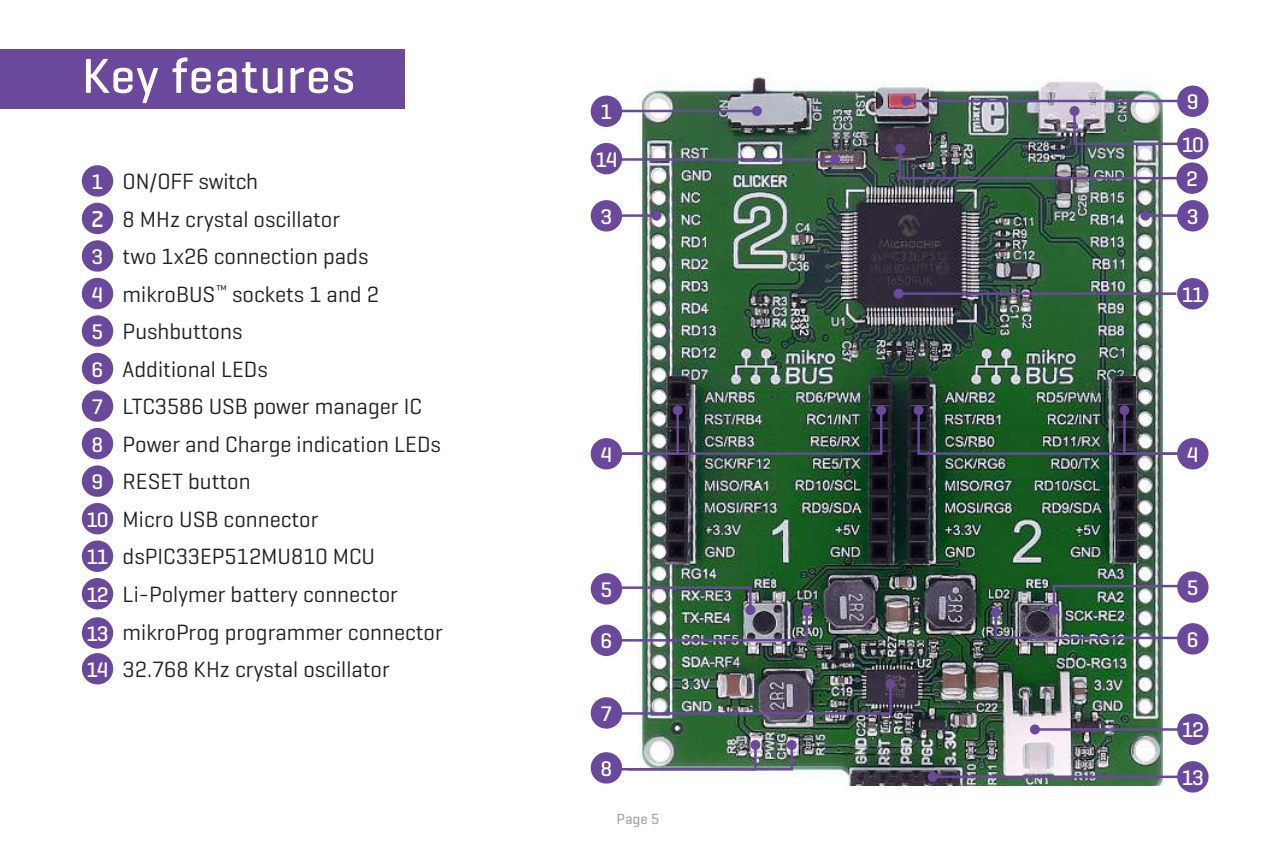
<style>
.page{position:relative;width:1276px;height:851px;background:#fff}
.page>*{position:absolute;margin:0;border:0;box-sizing:border-box;transform-origin:0 0}
.t1{font:500 50px "Geogrotesque";letter-spacing:.02em;color:#fff}
.t2{font:22.5px/37.5px "Geogrotesque";color:#221f1f}
.t3{font:500 21.5px/42.5px "Geogrotesque";letter-spacing:-.07em;color:#fff}
.t4{font:500 15px "Geogrotesque";color:#a7a9ab}
.s1{font-weight:500;font-size:21.5px;color:#fff}
.s2{font-family:"Neo Sans";font-weight:500;font-size:21.5px;color:#fff}
</style>
<div class="page">
<div style="left:82px;top:165px;width:31px;height:32px;background:#6a499d;border-radius:50%"></div>
<div style="left:82px;top:203px;width:31px;height:31px;background:#6a499d;border-radius:50%"></div>
<div style="left:82px;top:240px;width:31px;height:32px;background:#6a499d;border-radius:50%"></div>
<div style="left:82px;top:278px;width:31px;height:31px;background:#6a499d;border-radius:50%"></div>
<div style="left:82px;top:315px;width:31px;height:32px;background:#6a499d;border-radius:50%"></div>
<div style="left:82px;top:353px;width:31px;height:31px;background:#6a499d;border-radius:50%"></div>
<div style="left:82px;top:390px;width:31px;height:32px;background:#6a499d;border-radius:50%"></div>
<div style="left:82px;top:428px;width:31px;height:31px;background:#6a499d;border-radius:50%"></div>
<div style="left:82px;top:465px;width:31px;height:32px;background:#6a499d;border-radius:50%"></div>
<div style="left:82px;top:503px;width:31px;height:31px;background:#6a499d;border-radius:50%"></div>
<div style="left:82px;top:540px;width:31px;height:32px;background:#6a499d;border-radius:50%"></div>
<div style="left:82px;top:578px;width:31px;height:31px;background:#6a499d;border-radius:50%"></div>
<div style="left:82px;top:617px;width:31px;height:31px;background:#6a499d;border-radius:50%"></div>
<div style="left:82px;top:653px;width:31px;height:31px;background:#6a499d;border-radius:50%"></div>
<img style="left:638px;top:77px;width:524px;height:708px">
<div style="left:0;top:50px;width:405px;height:59px;background:#6a499d"></div>
<hr style="left:613px;top:110px;width:144px;height:2px;background:#6a499d">
<div style="left:752px;top:106px;width:10px;height:10px;background:#6a499d;border-radius:50%"></div>
<svg style="left:895px;top:144px;width:10px;height:10px"></svg>
<hr style="left:611px;top:214px;width:45px;height:3px;background:#6a499d">
<div style="left:651px;top:210px;width:10px;height:10px;background:#6a499d;border-radius:50%"></div>
<hr style="left:611px;top:158px;width:224px;height:3px;background:#6a499d">
<div style="left:830px;top:154px;width:10px;height:10px;background:#6a499d;border-radius:50%"></div>
<svg style="left:672px;top:405px;width:10px;height:10px"></svg>
<svg style="left:786px;top:739px;width:10px;height:10px"></svg>
<hr style="left:1145px;top:214px;width:47px;height:3px;background:#6a499d">
<div style="left:1140px;top:210px;width:10px;height:10px;background:#6a499d;border-radius:50%"></div>
<hr style="left:898px;top:292px;width:278px;height:3px;background:#6a499d">
<div style="left:893px;top:288px;width:10px;height:10px;background:#6a499d;border-radius:50%"></div>
<div style="left:801px;top:606px;width:10px;height:10px;background:#6a499d;border-radius:50%"></div>
<img style="left:620px;top:681px;width:273px;height:34px">
<div style="left:885px;top:679px;width:10px;height:10px;background:#6a499d;border-radius:50%"></div>
<svg style="left:990px;top:607px;width:10px;height:10px"></svg>
<hr style="left:1035px;top:728px;width:147px;height:2px;background:#6a499d">
<div style="left:1030px;top:724px;width:10px;height:10px;background:#6a499d;border-radius:50%"></div>
<hr style="left:932px;top:775px;width:258px;height:3px;background:#6a499d">
<div style="left:927px;top:771px;width:10px;height:10px;background:#6a499d;border-radius:50%"></div>
<img style="left:618px;top:585px;width:191px;height:57px">
<div style="left:745px;top:605px;width:10px;height:10px;background:#6a499d;border-radius:50%"></div>
<img style="left:993px;top:583px;width:198px;height:57px">
<div style="left:1049px;top:605px;width:10px;height:10px;background:#6a499d;border-radius:50%"></div>
<hr style="left:906px;top:100px;width:274px;height:2px;background:#6a499d">
<div style="left:901px;top:96px;width:10px;height:10px;background:#6a499d;border-radius:50%"></div>
<img style="left:898px;top:108px;width:290px;height:73px">
<div style="left:1069px;top:106px;width:10px;height:10px;background:#6a499d;border-radius:50%"></div>
<img style="left:613px;top:407px;width:270px;height:49px">
<div style="left:876px;top:405px;width:10px;height:10px;background:#6a499d;border-radius:50%"></div>
<svg style="left:1119px;top:405px;width:10px;height:10px"></svg>
<img style="left:916px;top:407px;width:267px;height:49px">
<div style="left:913px;top:405px;width:10px;height:10px;background:#6a499d;border-radius:50%"></div>
<img style="left:618px;top:742px;width:176px;height:29px">
<div style="left:750px;top:739px;width:10px;height:10px;background:#6a499d;border-radius:50%"></div>
<div style="left:1177px;top:86px;width:31px;height:31px;background:#6a499d;border-radius:50%"></div>
<div style="left:1177px;top:128px;width:31px;height:31px;background:#6a499d;border-radius:50%"></div>
<div style="left:1177px;top:278px;width:31px;height:31px;background:#6a499d;border-radius:50%"></div>
<div style="left:1177px;top:200px;width:31px;height:31px;background:#6a499d;border-radius:50%"></div>
<div style="left:1177px;top:438px;width:31px;height:31px;background:#6a499d;border-radius:50%"></div>
<div style="left:1177px;top:571px;width:31px;height:31px;background:#6a499d;border-radius:50%"></div>
<div style="left:1177px;top:623px;width:31px;height:31px;background:#6a499d;border-radius:50%"></div>
<div style="left:1177px;top:713px;width:31px;height:31px;background:#6a499d;border-radius:50%"></div>
<div style="left:1177px;top:761px;width:31px;height:31px;background:#6a499d;border-radius:50%"></div>
<div style="left:591px;top:96px;width:31px;height:31px;background:#6a499d;border-radius:50%"></div>
<div style="left:1176px;top:162px;width:31px;height:32px;background:#6a499d;border-radius:50%"></div>
<div style="left:591px;top:200px;width:31px;height:31px;background:#6a499d;border-radius:50%"></div>
<div style="left:591px;top:143px;width:31px;height:31px;background:#6a499d;border-radius:50%"></div>
<div style="left:591px;top:438px;width:31px;height:31px;background:#6a499d;border-radius:50%"></div>
<div style="left:591px;top:573px;width:31px;height:31px;background:#6a499d;border-radius:50%"></div>
<div style="left:591px;top:624px;width:31px;height:32px;background:#6a499d;border-radius:50%"></div>
<div style="left:591px;top:752px;width:31px;height:31px;background:#6a499d;border-radius:50%"></div>
<div style="left:591px;top:697px;width:31px;height:31px;background:#6a499d;border-radius:50%"></div>
<h1 class="t1" style="left:82px;top:57px;width:275px">Key features</h1>
<p class="t2" style="left:86px;top:165px;width:358px"><span class="s1">1</span> ON/OFF switch<br><span class="s2">2</span> 8 MHz crystal oscillator<br><span class="s1">3</span> two 1x26 connection pads<br><span class="s1">4</span> mikroBUS<sup>™</sup> sockets 1 and 2<br><span class="s1">5</span> Pushbuttons<br><span class="s1">6</span> Additional LEDs<br><span class="s1">7</span> LTC3586 USB power manager IC<br><span class="s1">8</span> Power and Charge indication LEDs<br><span class="s1">9</span> RESET button<br><span class="s1">10</span> Micro USB connector<br><span class="s1">11</span> dsPIC33EP512MU810 MCU<br><span class="s1">12</span> Li-Polymer battery connector<br><span class="s1">13</span> mikroProg programmer connector<br><span class="s1">14</span> 32.768 KHz crystal oscillator</p>
<p class="t3" style="left:600px;top:93px;width:13px">1</p>
<p class="t3" style="left:595px;top:140px;width:24px">14</p>
<p class="t3" style="left:600px;top:197px;width:13px">3</p>
<p class="t3" style="left:600px;top:435px;width:13px">4</p>
<p class="t3" style="left:600px;top:570px;width:13px">5</p>
<p class="t3" style="left:600px;top:621px;width:13px">6</p>
<p class="t3" style="left:600px;top:694px;width:13px">7</p>
<p class="t3" style="left:600px;top:749px;width:13px">8</p>
<p class="t4" style="left:616px;top:813px;width:44px">Page 5</p>
<p class="t3" style="left:1181px;top:83px;width:24px">9<br>10</p>
<p class="t3" style="left:1186px;top:159px;width:13px">2</p>
<p class="t3" style="left:1187px;top:197px;width:13px">3</p>
<p class="t3" style="left:1181px;top:275px;width:24px">11</p>
<p class="t3" style="left:1187px;top:435px;width:13px">4</p>
<p class="t3" style="left:1187px;top:568px;width:13px">5</p>
<p class="t3" style="left:1187px;top:620px;width:13px">6</p>
<p class="t3" style="left:1181px;top:710px;width:24px">12</p>
<p class="t3" style="left:1181px;top:758px;width:24px">13</p>
</div>
